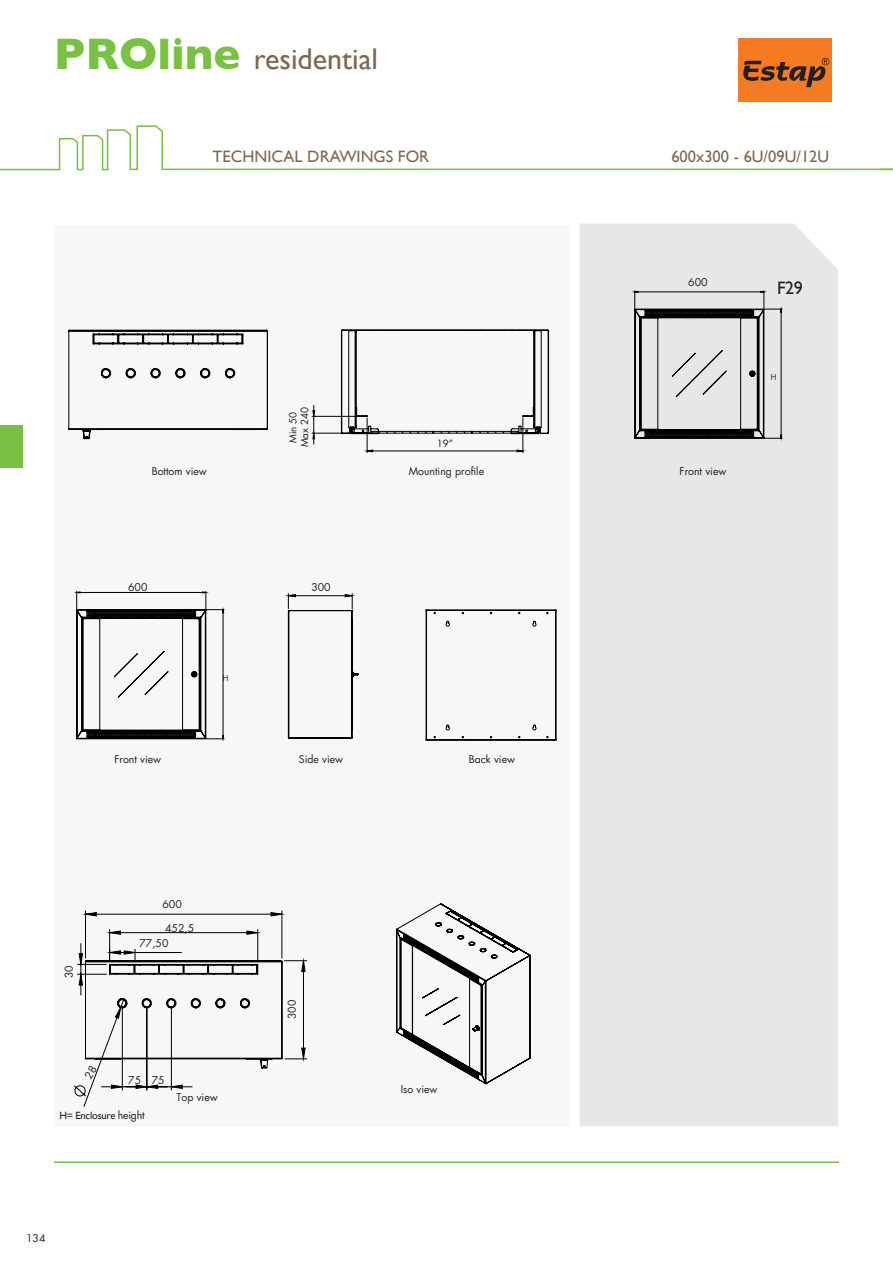
<style>
.page{position:relative;width:893px;height:1263px;background:#fff}
.page>*{position:absolute;margin:0;border:0;box-sizing:border-box;transform-origin:0 0}
.t1{font:30px "Gill Sans";color:#7c6954}
.t2{font:18px "Gill Sans";color:#231f20}
.t3{font:16.5px "Gill Sans";color:#7c6954}
.t4{font:10.5px "Futura";color:#231f20}
.t5{font:10.5px "Gill Sans";letter-spacing:-.02em;color:#231f20}
.t6{font:9.75px/11.7px "Futura";color:#231f20;text-align:center}
.t7{font:7.8px "Futura";color:#231f20}
.s1{font-weight:700;font-size:45px;color:#79c142}
.s2{font-family:"Futura"}
</style>
<div class="page">
<svg style="left:0;top:125px;width:893px;height:46px"></svg>
<div style="left:0;top:425px;width:23px;height:43px;background:#79c142"></div>
<div style="left:738px;top:39px;width:93px;height:63px;background:#f47b21"></div>
<svg style="left:743px;top:58px;width:86px;height:29px"></svg>
<div style="left:54px;top:225px;width:516px;height:901px;background:#f7f7f8"></div>
<hr style="left:54px;top:1161px;width:785px;height:2px;background:#79c142">
<div style="left:580px;top:224px;width:258px;height:902px;background:#e6e7e9"></div>
<svg style="left:76px;top:591px;width:148px;height:148px"></svg>
<svg style="left:634px;top:291px;width:148px;height:148px;background:#babbbc"></svg>
<svg style="left:425px;top:609px;width:131px;height:132px"></svg>
<svg style="left:288px;top:593px;width:71px;height:145px"></svg>
<svg style="left:396px;top:903px;width:135px;height:181px"></svg>
<svg style="left:68px;top:330px;width:200px;height:109px"></svg>
<hr style="left:523px;top:418px;width:1px;height:35px;background:#000">
<hr style="left:367px;top:418px;width:1px;height:35px;background:#000">
<svg style="left:312px;top:329px;width:237px;height:123px"></svg>
<svg style="left:74px;top:912px;width:232px;height:185px"></svg>
<h1 class="t1" style="left:54px;top:47px;width:326px"><span class="s1">PROline</span> residential</h1>
<h3 class="t3" style="left:213px;top:149px;width:218px">TECHNICAL DRAWINGS FOR</h3>
<h3 class="t3" style="left:671px;top:149px;width:159px">600x300 - 6U/09U/12U</h3>
<p class="t6" style="left:288px;top:447px;width:42px;rotate:-90deg">Min 50<br>Max 240</p>
<p class="t6" style="left:437px;top:438px;width:18px">19”</p>
<p class="t4" style="left:152px;top:467px;width:57px">Bottom view</p>
<p class="t4" style="left:409px;top:467px;width:77px">Mounting profile</p>
<p class="t4" style="left:128px;top:582px;width:21px">600</p>
<p class="t4" style="left:114px;top:754px;width:48px">Front view</p>
<p class="t7" style="left:223px;top:675px;width:7px">H</p>
<p class="t4" style="left:311px;top:582px;width:21px">300</p>
<p class="t4" style="left:299px;top:754px;width:46px">Side view</p>
<p class="t4" style="left:469px;top:754px;width:48px">Back view</p>
<p class="t4" style="left:688px;top:277px;width:21px">600</p>
<p class="t4" style="left:680px;top:467px;width:48px">Front view</p>
<h2 class="t2" style="left:777px;top:281px;width:27px">F29</h2>
<p class="t7" style="left:771px;top:373px;width:7px">H</p>
<p class="t4" style="left:64px;top:978px;width:14px;rotate:-90deg">30</p>
<p class="t4" style="left:162px;top:899px;width:21px">600</p>
<p class="t4" style="left:139px;top:938px;width:31px">77,50</p>
<p class="t4" style="left:165px;top:923px;width:31px">452,5</p>
<p class="t4" style="left:128px;top:1075px;width:38px">75 75</p>
<p class="t4" style="left:177px;top:1092px;width:43px">Top view</p>
<p class="t5" style="left:59px;top:1111px;width:87px">H= Enclosure <span class="s2">height</span></p>
<p class="t4" style="left:26px;top:1233px;width:21px">134</p>
<p class="t4" style="left:287px;top:1019px;width:21px;rotate:-90deg">300</p>
<p class="t4" style="left:401px;top:1084px;width:38px">Iso view</p>
</div>
